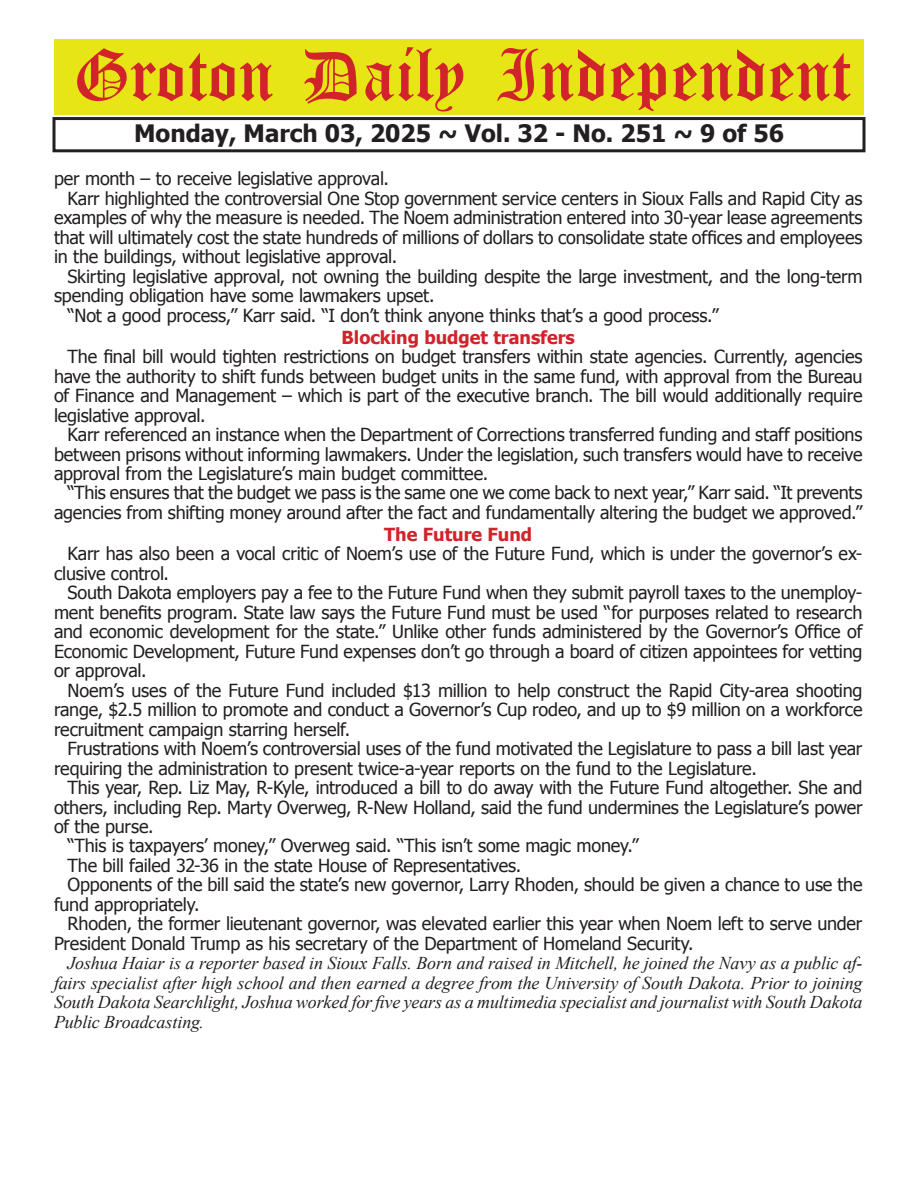
<style>
.page{position:relative;width:918px;height:1188px;background:#fff}
.page>*{position:absolute;margin:0;border:0;box-sizing:border-box;transform-origin:0 0}
.t1{font:54px "Old English Five";color:#d1232a}
.t2{font:700 24px "Tahoma";color:#231f20}
.t3{font:18px/19.5px "Tahoma";letter-spacing:-.015em;color:#231f20;text-align:justify}
.t4{font:italic 18px/19.5px "Times New Roman";letter-spacing:-.005em;color:#231f20;text-align:justify}
.t5{font:700 18px "Tahoma";color:#d1232a}
</style>
<div class="page">
<div style="left:52px;top:117px;width:814px;height:35px;border:3px solid #231f20"></div>
<div style="left:54px;top:40px;width:810px;height:75px;background:#e7e515"></div>
<h1 class="t1" style="left:73px;top:50px;width:779px">Groton Daily Independent</h1>
<h2 class="t2" style="left:134px;top:116px;width:651px">Monday, March 03, 2025 ~ Vol. 32 - No. 251 ~ 9 of 56</h2>
<p class="t3" style="left:54px;top:168px;width:337px">per month – to receive legislative approval.</p>
<p class="t3" style="left:68px;top:188px;width:796px">Karr highlighted the controversial One Stop government service centers in Sioux Falls and Rapid City as</p>
<p class="t3" style="left:54px;top:207px;width:810px">examples of why the measure is needed. The Noem administration entered into 30-year lease agreements</p>
<p class="t3" style="left:54px;top:227px;width:810px">that will ultimately cost the state hundreds of millions of dollars to consolidate state offices and employees</p>
<p class="t3" style="left:54px;top:246px;width:345px">in the buildings, without legislative approval.</p>
<p class="t3" style="left:68px;top:266px;width:797px">Skirting legislative approval, not owning the building despite the large investment, and the long-term</p>
<p class="t3" style="left:54px;top:285px;width:382px">spending obligation have some lawmakers upset.</p>
<p class="t3" style="left:68px;top:305px;width:653px">“Not a good process,” Karr said. “I don’t think anyone thinks that’s a good process.”</p>
<p class="t5" style="left:342px;top:324px;width:235px">Blocking budget transfers</p>
<p class="t3" style="left:54px;top:346px;width:810px;text-indent:14px">The final bill would tighten restrictions on budget transfers within state agencies. Currently, agencies have the authority to shift funds between budget units in the same fund, with approval from the Bureau of Finance and Management – which is part of the executive branch. The bill would additionally require legislative approval.</p>
<p class="t3" style="left:54px;top:424px;width:810px;text-indent:14px">Karr referenced an instance when the Department of Corrections transferred funding and staff positions between prisons without informing lawmakers. Under the legislation, such transfers would have to receive approval from the Legislature’s main budget committee.</p>
<p class="t3" style="left:54px;top:482px;width:810px;text-align:right">“This ensures that the budget we pass is the same one we come back to next year,” Karr said. “It prevents agencies from shifting money around after the fact and fundamentally altering the budget we approved.”</p>
<p class="t5" style="left:384px;top:521px;width:150px">The Future Fund</p>
<p class="t3" style="left:54px;top:543px;width:810px;text-indent:14px">Karr has also been a vocal critic of Noem’s use of the Future Fund, which is under the governor’s ex&shy;clusive control.</p>
<p class="t3" style="left:54px;top:582px;width:810px;text-indent:14px">South Dakota employers pay a fee to the Future Fund when they submit payroll taxes to the unemploy&shy;ment benefits program. State law says the Future Fund must be used “for purposes related to research and economic development for the state.” Unlike other funds administered by the Governor’s Office of Economic Development, Future Fund expenses don’t go through a board of citizen appointees for vetting or approval.</p>
<p class="t3" style="left:54px;top:679px;width:810px;text-indent:14px">Noem’s uses of the Future Fund included $13 million to help construct the Rapid City-area shooting range, $2.5 million to promote and conduct a Governor’s Cup rodeo, and up to $9 million on a workforce recruitment campaign starring herself.</p>
<p class="t3" style="left:54px;top:738px;width:810px;text-indent:14px">Frustrations with Noem’s controversial uses of the fund motivated the Legislature to pass a bill last year requiring the administration to present twice-a-year reports on the fund to the Legislature.</p>
<p class="t3" style="left:68px;top:777px;width:797px">This year, Rep. Liz May, R-Kyle, introduced a bill to do away with the Future Fund altogether. She and</p>
<p class="t3" style="left:54px;top:796px;width:810px">others, including Rep. Marty Overweg, R-New Holland, said the fund undermines the Legislature’s power</p>
<p class="t3" style="left:54px;top:816px;width:101px">of the purse.</p>
<p class="t3" style="left:68px;top:835px;width:573px">“This is taxpayers’ money,” Overweg said. “This isn’t some magic money.”</p>
<p class="t3" style="left:68px;top:855px;width:455px">The bill failed 32-36 in the state House of Representatives.</p>
<p class="t3" style="left:68px;top:874px;width:797px">Opponents of the bill said the state’s new governor, Larry Rhoden, should be given a chance to use the</p>
<p class="t3" style="left:54px;top:894px;width:147px">fund appropriately.</p>
<p class="t3" style="left:68px;top:913px;width:796px">Rhoden, the former lieutenant governor, was elevated earlier this year when Noem left to serve under</p>
<p class="t3" style="left:54px;top:933px;width:641px">President Donald Trump as his secretary of the Department of Homeland Security.</p>
<p class="t4" style="left:54px;top:953px;width:810px;text-indent:14px">Joshua Haiar is a reporter based in Sioux Falls. Born and raised in Mitchell, he joined the Navy as a public af&shy;fairs specialist after high school and then earned a degree from the University of South Dakota. Prior to joining South Dakota Searchlight, Joshua worked for five years as a multimedia specialist and journalist with South Dakota Public Broadcasting.</p>
</div>
